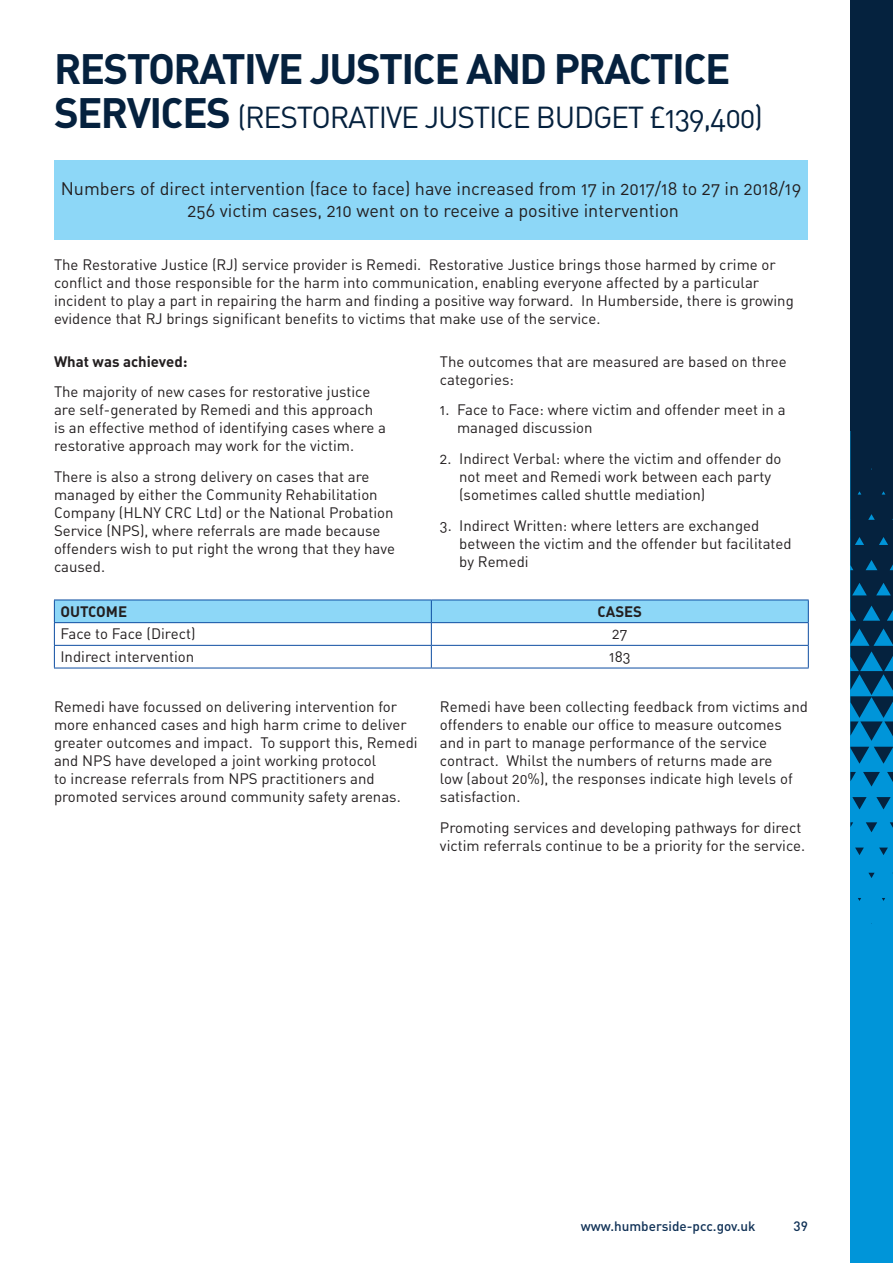
<style>
.page{position:relative;width:893px;height:1263px;background:#fff}
.page>*{position:absolute;margin:0;border:0;box-sizing:border-box;transform-origin:0 0}
.t1{font:42px "DIN Bold Alternate";letter-spacing:-.04em;color:#05213e}
.t2{font:30px "DIN Regular Alternate";letter-spacing:-.04em;color:#05213e}
.t3{font:18px/21.6px "DIN Regular Alternate";color:#231f20;text-align:center}
.t4{font:15px/18px "DIN Regular Alternate";color:#231f20}
.t5{font:15px "DIN Bold Alternate";color:#231f20}
.t6{font:500 13.5px "DIN";color:#103156}
.s1{font-family:"DIN Bold Alternate";font-size:42px}
</style>
<div class="page">
<div style="left:850px;top:0;width:43px;height:1263px;background:#0095d9"></div>
<svg style="left:868px;top:873px;width:7px;height:5px"></svg>
<svg style="left:879px;top:847px;width:9px;height:8px"></svg>
<svg style="left:855px;top:847px;width:9px;height:8px"></svg>
<svg style="left:890px;top:822px;width:3px;height:6px"></svg>
<svg style="left:866px;top:822px;width:11px;height:10px"></svg>
<svg style="left:876px;top:797px;width:15px;height:12px"></svg>
<svg style="left:852px;top:797px;width:15px;height:12px"></svg>
<svg style="left:887px;top:772px;width:6px;height:10px"></svg>
<svg style="left:863px;top:772px;width:17px;height:14px"></svg>
<svg style="left:850px;top:772px;width:6px;height:9px"></svg>
<svg style="left:850px;top:747px;width:43px;height:17px"></svg>
<svg style="left:850px;top:430px;width:43px;height:311px"></svg>
<div style="left:850px;top:0;width:43px;height:430px;background:#05223e"></div>
<div style="left:54px;top:160px;width:754px;height:80px;background:#8dd7f7"></div>
<svg style="left:54px;top:600px;width:755px;height:68px"></svg>
<hr style="left:54px;top:668px;width:377px;height:1px;background:#0d4da1">
<hr style="left:431px;top:668px;width:378px;height:1px;background:#0d4da1">
<h1 class="t1" style="left:54px;top:41px;width:678px">RESTORATIVE JUSTICE AND PRACTICE</h1>
<h2 class="t2" style="left:54px;top:99px;width:711px"><span class="s1">SERVICES</span> (RESTORATIVE JUSTICE BUDGET £139,400)</h2>
<p class="t3" style="left:61px;top:178px;width:742px">Numbers of direct intervention (face to face) have increased from 17 in 2017/18 to 27 in 2018/19<br>256 victim cases, 210 went on to receive a positive intervention</p>
<p class="t4" style="left:54px;top:255px;width:741px">The Restorative Justice (RJ) service provider is Remedi. Restorative Justice brings those harmed by crime or conflict and those responsible for the harm into communication, enabling everyone affected by a particular incident to play a part in repairing the harm and finding a positive way forward. In Humberside, there is growing evidence that RJ brings significant benefits to victims that make use of the service.</p>
<p class="t5" style="left:54px;top:351px;width:135px">What was achieved:</p>
<p class="t4" style="left:54px;top:383px;width:334px">The majority of new cases for restorative justice are self-generated by Remedi and this approach is an effective method of identifying cases where a restorative approach may work for the victim.</p>
<p class="t4" style="left:54px;top:467px;width:342px">There is also a strong delivery on cases that are managed by either the Community Rehabilitation Company (HLNY CRC Ltd) or the National Probation Service (NPS), where referrals are made because offenders wish to put right the wrong that they have caused.</p>
<p class="t4" style="left:440px;top:352px;width:348px">The outcomes that are measured are based on three categories:</p>
<p class="t4" style="left:457px;top:401px;width:330px;text-indent:-17px">1. Face to Face: where victim and offender meet in a managed discussion</p>
<p class="t4" style="left:459px;top:449px;width:324px;text-indent:-19px">2. Indirect Verbal: where the victim and offender do not meet and Remedi work between each party (sometimes called shuttle mediation)</p>
<p class="t4" style="left:459px;top:516px;width:334px;text-indent:-19px">3. Indirect Written: where letters are exchanged between the victim and the offender but facilitated by Remedi</p>
<p class="t5" style="left:60px;top:601px;width:68px">OUTCOME</p>
<p class="t5" style="left:597px;top:601px;width:46px">CASES</p>
<p class="t4" style="left:60px;top:625px;width:137px">Face to Face (Direct)</p>
<p class="t4" style="left:612px;top:625px;width:17px">27</p>
<p class="t4" style="left:60px;top:647px;width:135px">Indirect intervention</p>
<p class="t4" style="left:609px;top:647px;width:23px">183</p>
<p class="t4" style="left:54px;top:698px;width:365px">Remedi have focussed on delivering intervention for more enhanced cases and high harm crime to deliver greater outcomes and impact. To support this, Remedi and NPS have developed a joint working protocol<br>to increase referrals from NPS practitioners and promoted services around community safety arenas.</p>
<p class="t4" style="left:440px;top:698px;width:369px">Remedi have been collecting feedback from victims and offenders to enable our office to measure outcomes and in part to manage performance of the service contract. Whilst the numbers of returns made are<br>low (about 20%), the responses indicate high levels of satisfaction.</p>
<p class="t4" style="left:440px;top:818px;width:367px">Promoting services and developing pathways for direct victim referrals continue to be a priority for the service.</p>
<p class="t6" style="left:581px;top:1217px;width:176px">www.humberside-pcc.gov.uk</p>
<p class="t6" style="left:793px;top:1217px;width:16px">39</p>
</div>
